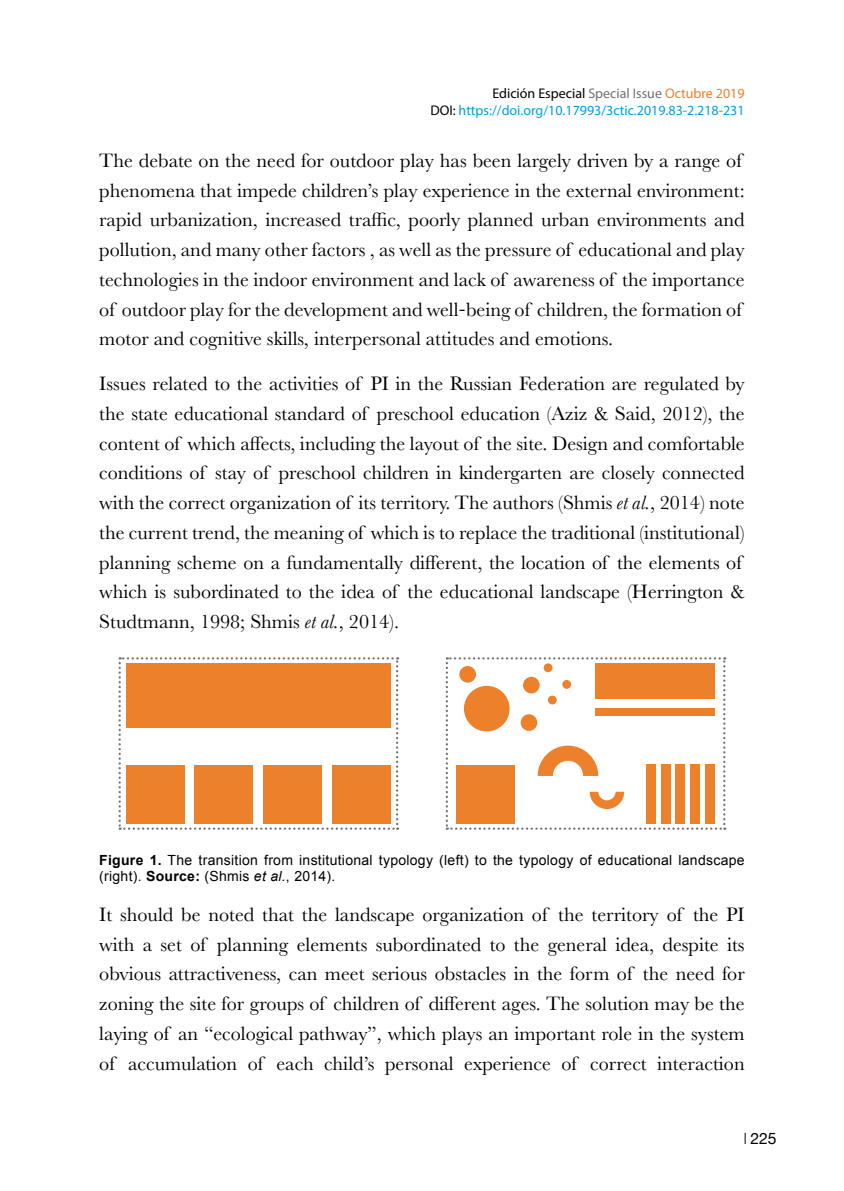
<style>
.page{position:relative;width:844px;height:1191px;background:#fff}
.page>*{position:absolute;margin:0;border:0;box-sizing:border-box;transform-origin:0 0}
.t1{font:20.12px/29.8px "Baskerville";color:#000}
.t2{font:15.75px "Helvetica Neue";color:#000}
.t3{font:14px/15.8px "Arial";letter-spacing:.02em;color:#000}
.t4{font:14px/16.8px "Myriad Pro";color:#009ee0;text-align:right}
.s1{color:#000}
.s2{color:#707172}
.s3{color:#ed802b}
.s4{font-family:"Helvetica Neue";font-weight:300}
.s5{font-style:italic}
.s6{font-weight:700}
</style>
<div class="page">
<svg style="left:744px;top:1132px;width:1px;height:12px"></svg>
<svg style="left:118px;top:657px;width:280px;height:172px"></svg>
<div style="left:126px;top:663px;width:265px;height:65px;background:#ed802b"></div>
<div style="left:126px;top:765px;width:58px;height:58px;background:#ed802b"></div>
<div style="left:195px;top:765px;width:58px;height:58px;background:#ed802b"></div>
<div style="left:264px;top:765px;width:58px;height:58px;background:#ed802b"></div>
<div style="left:332px;top:765px;width:59px;height:58px;background:#ed802b"></div>
<svg style="left:445px;top:657px;width:280px;height:172px"></svg>
<p class="t4" style="left:430px;top:85px;width:316px"><span class="s1">Edición Especial</span> <span class="s2">Special Issue</span> <span class="s3">Octubre 2019<br></span><span class="s1">DOI:</span> https://doi.org/10.17993/3ctic.2019.83-2.218-231</p>
<p class="t1" style="left:99px;top:146px;width:646px">The debate on the need for outdoor play has been largely driven by a range of phenomena that impede children’s play experience in the external environment: rapid urbanization, increased traffic, poorly planned urban environments and pollution, and many other factors , as well as the pressure of educational and play technologies in the indoor environment and lack of awareness of the importance of outdoor play for the development and well<span class="s4">-</span>being of children, the formation of motor and cognitive skills, interpersonal attitudes and emotions.</p>
<p class="t1" style="left:99px;top:369px;width:646px">Issues related to the activities of PI in the Russian Federation are regulated by the state educational standard of preschool education (Aziz &amp; Said, 2012), the content of which affects, including the layout of the site. Design and comfortable conditions of stay of preschool children in kindergarten are closely connected with the correct organization of its territory. The authors (Shmis <span class="s5">et al.</span>, 2014) note the current trend, the meaning of which is to replace the traditional (institutional) planning scheme on a fundamentally different, the location of the elements of which is subordinated to the idea of the educational landscape (Herrington &amp; Studtmann, 1998; Shmis <span class="s5">et al.</span>, 2014).</p>
<p class="t3" style="left:99px;top:852px;width:646px"><span class="s6">Figure 1.</span> The transition from institutional typology (left) to the typology of educational landscape (right). <span class="s6">Source:</span> (Shmis <span class="s5">et al.</span>, 2014).</p>
<p class="t1" style="left:99px;top:899px;width:646px;text-align:justify">It should be noted that the landscape organization of the territory of the PI with a set of planning elements subordinated to the general idea, despite its obvious attractiveness, can meet serious obstacles in the form of the need for zoning the site for groups of children of different ages. The solution may be the laying of an “ecological pathway”, which plays an important role in the system of accumulation of each child’s personal experience of correct interaction</p>
<p class="t2" style="left:750px;top:1127px;width:27px">225</p>
</div>
